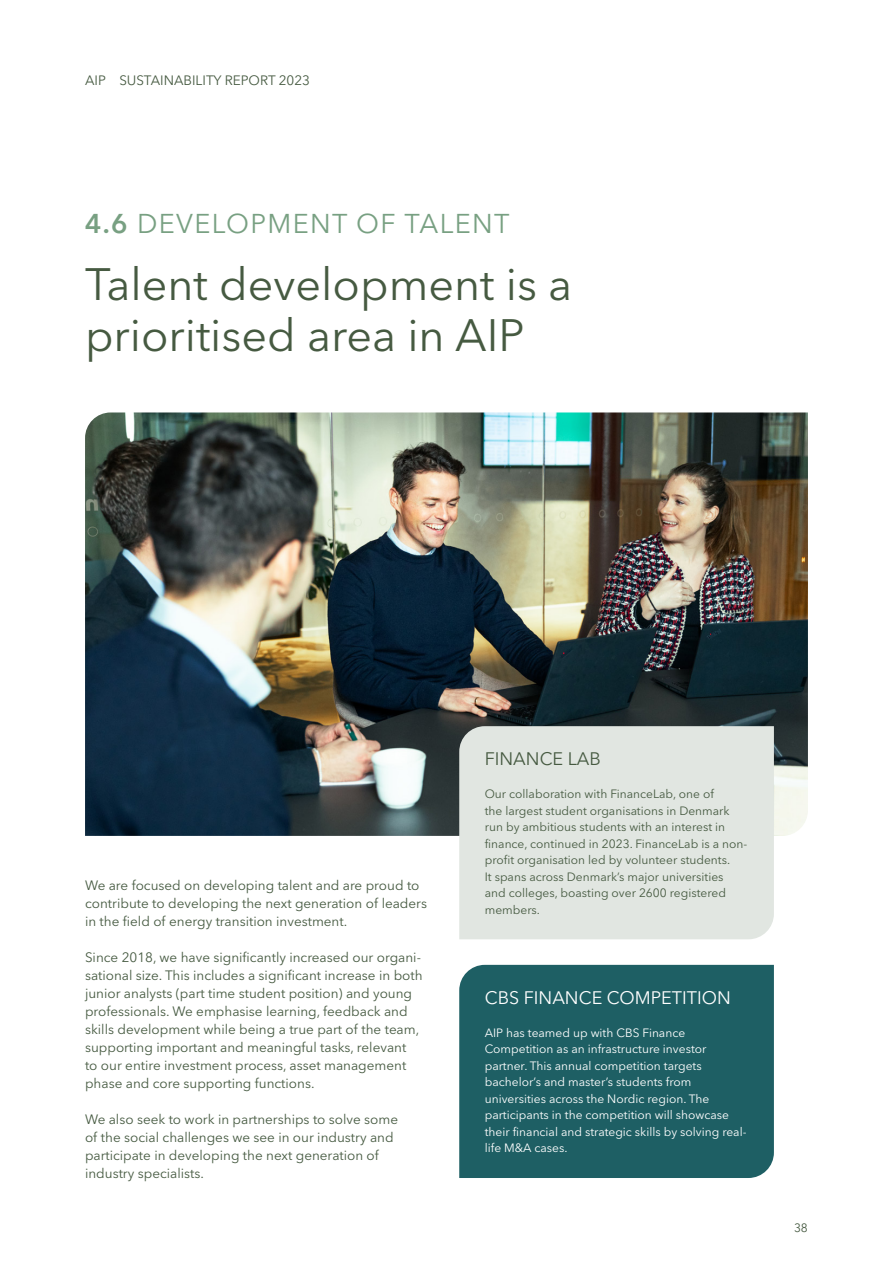
<style>
.page{position:relative;width:893px;height:1263px;background:#fff}
.page>*{position:absolute;margin:0;border:0;box-sizing:border-box;transform-origin:0 0}
.Rubrik_30pt{font:45px/51px "Avenir Next LT Pro";color:#465a41}
.Manchet{font:27px "Avenir Next LT Pro";letter-spacing:.05em;color:#78a082}
.Box_header_1{font:18px "Avenir Next LT Pro";color:#fff}
.Box_header_1-2{font:18px "Avenir Next LT Pro";color:#465a41}
.Body_text{font:13.5px/18px "Avenir Next LT Pro";color:#465a41}
.Box_text_2{font:12px/16.5px "Avenir Next LT Pro";color:#465a41}
.Box_text_2-2{font:12px/16.5px "Avenir Next LT Pro";color:#fff}
.s1{font-weight:600}
</style>
<div class="page">
<img style="left:85px;top:412px;width:723px;height:424px">
<div style="left:459px;top:726px;width:315px;height:213px;background:#e1e6e1"></div>
<div style="left:459px;top:965px;width:315px;height:213px;background:#1e5f64"></div>
<p class="Body_text" style="left:85px;top:71px;width:227px">AIP SUSTAINABILITY REPORT 2023</p>
<p class="Manchet" style="left:85px;top:207px;width:426px"><span class="s1">4.6</span> DEVELOPMENT OF TALENT</p>
<p class="Rubrik_30pt" style="left:85px;top:259px;width:489px">Talent development is a prioritised area in AIP</p>
<p class="Body_text" style="left:85px;top:876px;width:344px">We are focused on developing talent and are proud to contribute to developing the next generation of leaders in the field of energy transition investment.</p>
<p class="Body_text" style="left:85px;top:948px;width:339px">Since 2018, we have significantly increased our organi&shy;sational size. This includes a significant increase in both junior analysts (part time student position) and young professionals. We emphasise learning, feedback and skills development while being a true part of the team, supporting important and meaningful tasks, relevant<br>to our entire investment process, asset management phase and core supporting functions.</p>
<p class="Body_text" style="left:85px;top:1110px;width:315px">We also seek to work in partnerships to solve some of the social challenges we see in our industry and participate in developing the next generation of industry specialists.</p>
<p class="Box_header_1-2" style="left:485px;top:748px;width:118px">FINANCE LAB</p>
<p class="Box_text_2" style="left:485px;top:786px;width:264px">Our collaboration with FinanceLab, one of<br>the largest student organisations in Denmark run by ambitious students with an interest in finance, continued in 2023. FinanceLab is a non&shy;profit organisation led by volunteer students.<br>It spans across Denmark’s major universities and colleges, boasting over 2600 registered members.</p>
<p class="Box_header_1" style="left:485px;top:987px;width:248px">CBS FINANCE COMPETITION</p>
<p class="Box_text_2-2" style="left:485px;top:1024px;width:263px">AIP has teamed up with CBS Finance Competition as an infrastructure investor partner. This annual competition targets bachelor’s and master’s students from universities across the Nordic region. The participants in the competition will showcase their financial and strategic skills by solving real&shy;life M&amp;A cases.</p>
<p class="Box_text_2" style="left:794px;top:1219px;width:15px">38</p>
</div>
